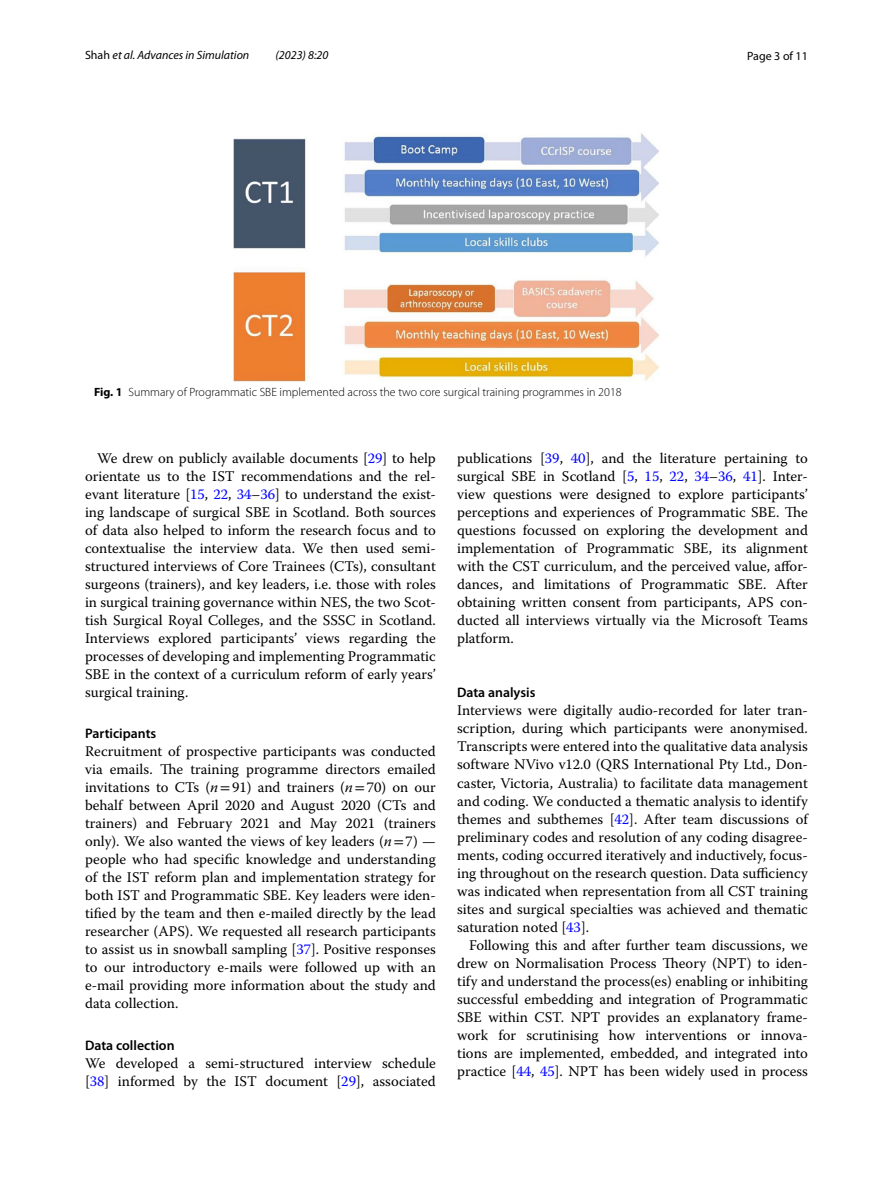
<style>
.page{position:relative;width:893px;height:1187px;background:#fff}
.page>*{position:absolute;margin:0;border:0;box-sizing:border-box;transform-origin:0 0}
.t1{font:14.7px/18px "Warnock Pro";color:#000;text-align:justify}
.t2{font:600 13.8px "Myriad Pro";color:#000}
.t3{font:300 12px "Myriad Pro";color:#000}
.t4{font:italic 12px "Myriad Pro";color:#000}
.t5{font:12px "Myriad Pro";color:#000}
.s1{font-style:normal}
.s2{font-weight:700}
.s3{color:#00f}
.s4{font-style:italic}
.s5{font-family:"STIX"}
</style>
<div class="page">
<img style="left:234px;top:133px;width:425px;height:248px">
<p class="t4" style="left:85px;top:48px;width:166px"><span class="s1">Shah</span> et al. Advances in Simulation</p>
<p class="t4" style="left:276px;top:48px;width:54px">(2023) 8:20</p>
<p class="t5" style="left:747px;top:48px;width:62px">Page 3 of 11</p>
<p class="t3" style="left:94px;top:386px;width:529px"><span class="s2">Fig. 1</span> Summary of Programmatic SBE implemented across the two core surgical training programmes in 2018</p>
<p class="t1" style="left:85px;top:448px;width:352px;text-indent:12px">We drew on publicly available documents [<span class="s3">29</span>] to help orientate us to the IST recommendations and the rel&shy;evant literature [<span class="s3">15</span>, <span class="s3">22</span>, <span class="s3">34</span>–<span class="s3">36</span>] to understand the exist&shy;ing landscape of surgical SBE in Scotland. Both sources of data also helped to inform the research focus and to contextualise the interview data. We then used semi&shy;structured interviews of Core Trainees (CTs), consultant surgeons (trainers), and key leaders, i.e. those with roles in surgical training governance within NES, the two Scot&shy;tish Surgical Royal Colleges, and the SSSC in Scotland.<br>Interviews explored participants’ views regarding the processes of developing and implementing Programmatic SBE in the context of a curriculum reform of early years’ surgical training.</p>
<p class="t2" style="left:85px;top:724px;width:73px">Participants</p>
<p class="t1" style="left:85px;top:742px;width:352px">Recruitment of prospective participants was conducted via emails. The training programme directors emailed invitations to CTs (<span class="s4">n</span><span class="s5">=</span>91) and trainers (<span class="s4">n</span><span class="s5">=</span>70) on our behalf between April 2020 and August 2020 (CTs and trainers) and February 2021 and May 2021 (trainers only). We also wanted the views of key leaders (<span class="s4">n</span><span class="s5">=</span>7) — people who had specific knowledge and understanding of the IST reform plan and implementation strategy for both IST and Programmatic SBE. Key leaders were iden&shy;tified by the team and then e-mailed directly by the lead researcher (APS). We requested all research participants to assist us in snowball sampling [<span class="s3">37</span>]. Positive responses to our introductory e-mails were followed up with an e-mail providing more information about the study and data collection.</p>
<p class="t2" style="left:85px;top:1036px;width:91px">Data collection</p>
<p class="t1" style="left:85px;top:1053px;width:352px">We developed a semi-structured interview schedule [<span class="s3">38</span>] informed by the IST document [<span class="s3">29</span>], associated</p>
<p class="t1" style="left:457px;top:448px;width:352px">publications [<span class="s3">39</span>, <span class="s3">40</span>], and the literature pertaining to surgical SBE in Scotland [<span class="s3">5</span>, <span class="s3">15</span>, <span class="s3">22</span>, <span class="s3">34</span>–<span class="s3">36</span>, <span class="s3">41</span>]. Inter&shy;view questions were designed to explore participants’ perceptions and experiences of Programmatic SBE. The questions focussed on exploring the development and implementation of Programmatic SBE, its alignment with the CST curriculum, and the perceived value, affor&shy;dances, and limitations of Programmatic SBE. After obtaining written consent from participants, APS con&shy;ducted all interviews virtually via the Microsoft Teams platform.</p>
<p class="t2" style="left:457px;top:684px;width:80px">Data analysis</p>
<p class="t1" style="left:457px;top:701px;width:352px">Interviews were digitally audio-recorded for later tran&shy;scription, during which participants were anonymised.<br>Transcripts were entered into the qualitative data analysis software NVivo v12.0 (QRS International Pty Ltd., Don&shy;caster, Victoria, Australia) to facilitate data management and coding. We conducted a thematic analysis to identify themes and subthemes [<span class="s3">42</span>]. After team discussions of preliminary codes and resolution of any coding disagree&shy;ments, coding occurred iteratively and inductively, focus&shy;ing throughout on the research question. Data sufficiency was indicated when representation from all CST training sites and surgical specialties was achieved and thematic saturation noted [<span class="s3">43</span>].</p>
<p class="t1" style="left:457px;top:935px;width:352px;text-indent:12px">Following this and after further team discussions, we drew on Normalisation Process Theory (NPT) to iden&shy;tify and understand the process(es) enabling or inhibiting successful embedding and integration of Programmatic SBE within CST. NPT provides an explanatory frame&shy;work for scrutinising how interventions or innova&shy;tions are implemented, embedded, and integrated into practice [<span class="s3">44</span>, <span class="s3">45</span>]. NPT has been widely used in process</p>
</div>
